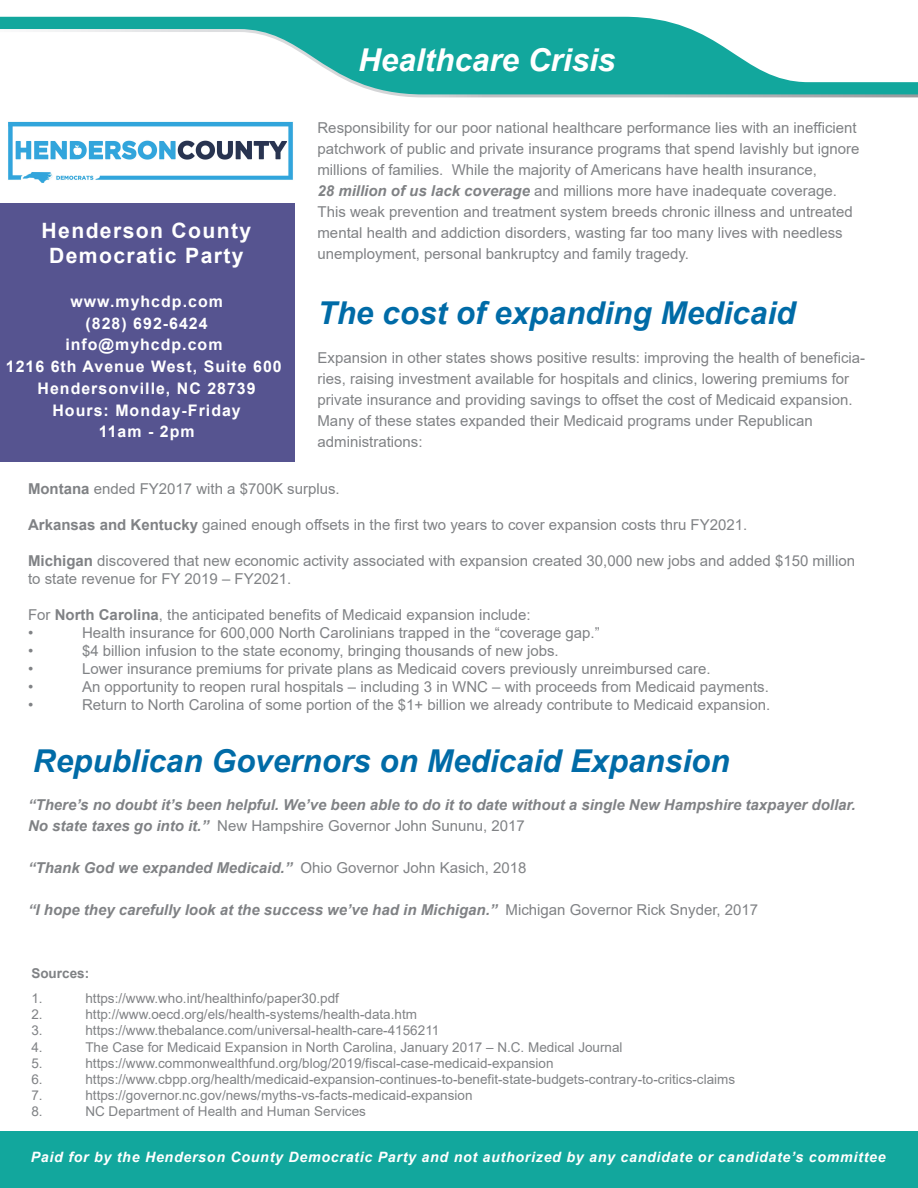
<style>
.page{position:relative;width:918px;height:1188px;background:#fff}
.page>*{position:absolute;margin:0;border:0;box-sizing:border-box;transform-origin:0 0}
.t1{font:italic 700 31.5px "Arial";color:#006ba7}
.t2{font:italic 700 31.5px "Arial";color:#fff}
.t3{font:700 21.15px/24.6px "Arial";letter-spacing:.065em;color:#fff;text-align:center}
.t4{font:700 15.9px/21.8px "Arial";letter-spacing:.065em;color:#fff;text-align:center}
.t5{font:15px/21px "Arial";color:#808285}
.t6{font:italic 700 15px/21px "Arial";color:#808285}
.t7{font:italic 700 14.25px "Arial";letter-spacing:.05em;color:#fff}
.t8{font:13.5px "Arial";color:#808285}
.t9{font:700 13.5px "Arial";color:#808285}
.s1{font-weight:700;font-style:italic}
.s2{font-weight:700}
.s3{font-weight:400;font-style:normal}
</style>
<div class="page">
<div style="left:0;top:1132px;width:918px;height:56px;background:#12a79d"></div>
<div style="left:0;top:17px;width:690px;height:12px;background:#12a79d"></div>
<svg style="left:11px;top:29px;width:907px;height:68px"></svg>
<div style="left:0;top:102px;width:295px;height:360px;background:#565490"></div>
<img style="left:0;top:103px;width:295px;height:100px">
<h1 class="t2" style="left:358px;top:39px;width:259px">Healthcare Crisis</h1>
<p class="t5" style="left:318px;top:117px;width:543px">Responsibility for our poor national healthcare performance lies with an inefficient patchwork of public and private insurance programs that spend lavishly but ignore millions of families. While the majority of Americans have health insurance,<br><span class="s1">28 million of us lack coverage</span> and millions more have inadequate coverage.<br>This weak prevention and treatment system breeds chronic illness and untreated mental health and addiction disorders, wasting far too many lives with needless unemployment, personal bankruptcy and family tragedy.</p>
<h1 class="t1" style="left:318px;top:292px;width:479px">The cost of expanding Medicaid</h1>
<p class="t5" style="left:318px;top:347px;width:549px">Expansion in other states shows positive results: improving the health of beneficia&shy;ries, raising investment available for hospitals and clinics, lowering premiums for private insurance and providing savings to offset the cost of Medicaid expansion.<br>Many of these states expanded their Medicaid programs under Republican administrations:</p>
<p class="t5" style="left:28px;top:478px;width:313px"><span class="s2">Montana</span> ended FY2017 with a $700K surplus.</p>
<p class="t5" style="left:28px;top:514px;width:721px"><span class="s2">Arkansas and Kentucky</span> gained enough offsets in the first two years to cover expansion costs thru FY2021.</p>
<p class="t5" style="left:28px;top:552px;width:829px;line-height:18px"><span class="s2">Michigan</span> discovered that new economic activity associated with expansion created 30,000 new jobs and added $150 million to state revenue for FY 2019 – FY2021.</p>
<p class="t5" style="left:28px;top:606px;width:504px;line-height:18px">For <span class="s2">North Carolina</span>, the anticipated benefits of Medicaid expansion include: •</p>
<h2 class="t3" style="left:42px;top:219px;width:211px">Henderson County<br>Democratic Party</h2>
<p class="t4" style="left:6px;top:291px;width:277px">www.myhcdp.com<br>(828) 692-6424 info@myhcdp.com<br>1216 6th Avenue West, Suite 600<br>Hendersonville, NC 28739<br>Hours: Monday-Friday<br>11am - 2pm</p>
<p class="t5" style="left:82px;top:622px;width:519px">Health insurance for 600,000 North Carolinians trapped in the “coverage gap.”</p>
<p class="t5" style="left:28px;top:640px;width:7px">•</p>
<p class="t5" style="left:82px;top:640px;width:478px">$4 billion infusion to the state economy, bringing thousands of new jobs.</p>
<p class="t5" style="left:28px;top:658px;width:7px">•</p>
<p class="t5" style="left:82px;top:658px;width:630px">Lower insurance premiums for private plans as Medicaid covers previously unreimbursed care.</p>
<p class="t5" style="left:28px;top:676px;width:7px">•</p>
<p class="t5" style="left:82px;top:676px;width:688px">An opportunity to reopen rural hospitals – including 3 in WNC – with proceeds from Medicaid payments.</p>
<p class="t5" style="left:28px;top:694px;width:7px">•</p>
<p class="t5" style="left:82px;top:694px;width:690px">Return to North Carolina of some portion of the $1+ billion we already contribute to Medicaid expansion.</p>
<h1 class="t1" style="left:33px;top:740px;width:698px">Republican Governors on Medicaid Expansion</h1>
<p class="t6" style="left:28px;top:795px;width:829px">“There’s no doubt it’s been helpful. We’ve been able to do it to date without a single New Hampshire taxpayer dollar.<br>No state taxes go into it.” <span class="s3">New Hampshire Governor John Sununu, 2017</span></p>
<p class="t6" style="left:28px;top:858px;width:500px">“Thank God we expanded Medicaid.” <span class="s3">Ohio Governor John Kasich, 2018</span></p>
<p class="t6" style="left:28px;top:900px;width:732px">“I hope they carefully look at the success we’ve had in Michigan.” <span class="s3">Michigan Governor Rick Snyder, 2017</span></p>
<p class="t9" style="left:31px;top:964px;width:59px">Sources:</p>
<p class="t8" style="left:31px;top:989px;width:13px">1.</p>
<p class="t8" style="left:85px;top:989px;width:255px">https://www.who.int/healthinfo/paper30.pdf</p>
<p class="t8" style="left:31px;top:1005px;width:13px">2.</p>
<p class="t8" style="left:85px;top:1005px;width:333px">http://www.oecd.org/els/health-systems/health-data.htm</p>
<p class="t8" style="left:31px;top:1021px;width:13px">3.</p>
<p class="t8" style="left:85px;top:1021px;width:355px">https://www.thebalance.com/universal-health-care-4156211</p>
<p class="t8" style="left:31px;top:1038px;width:13px">4.</p>
<p class="t8" style="left:85px;top:1038px;width:539px">The Case for Medicaid Expansion in North Carolina, January 2017 – N.C. Medical Journal</p>
<p class="t8" style="left:31px;top:1054px;width:13px">5.</p>
<p class="t8" style="left:85px;top:1054px;width:470px">https://www.commonwealthfund.org/blog/2019/fiscal-case-medicaid-expansion</p>
<p class="t8" style="left:31px;top:1070px;width:13px">6.</p>
<p class="t8" style="left:85px;top:1070px;width:651px">https://www.cbpp.org/health/medicaid-expansion-continues-to-benefit-state-budgets-contrary-to-critics-claims</p>
<p class="t8" style="left:31px;top:1086px;width:13px">7.</p>
<p class="t8" style="left:85px;top:1086px;width:389px">https://governor.nc.gov/news/myths-vs-facts-medicaid-expansion</p>
<p class="t8" style="left:31px;top:1102px;width:13px">8.</p>
<p class="t8" style="left:85px;top:1102px;width:282px">NC Department of Health and Human Services</p>
<p class="t7" style="left:31px;top:1147px;width:856px">Paid for by the Henderson County Democratic Party and not authorized by any candidate or candidate’s committee</p>
</div>
